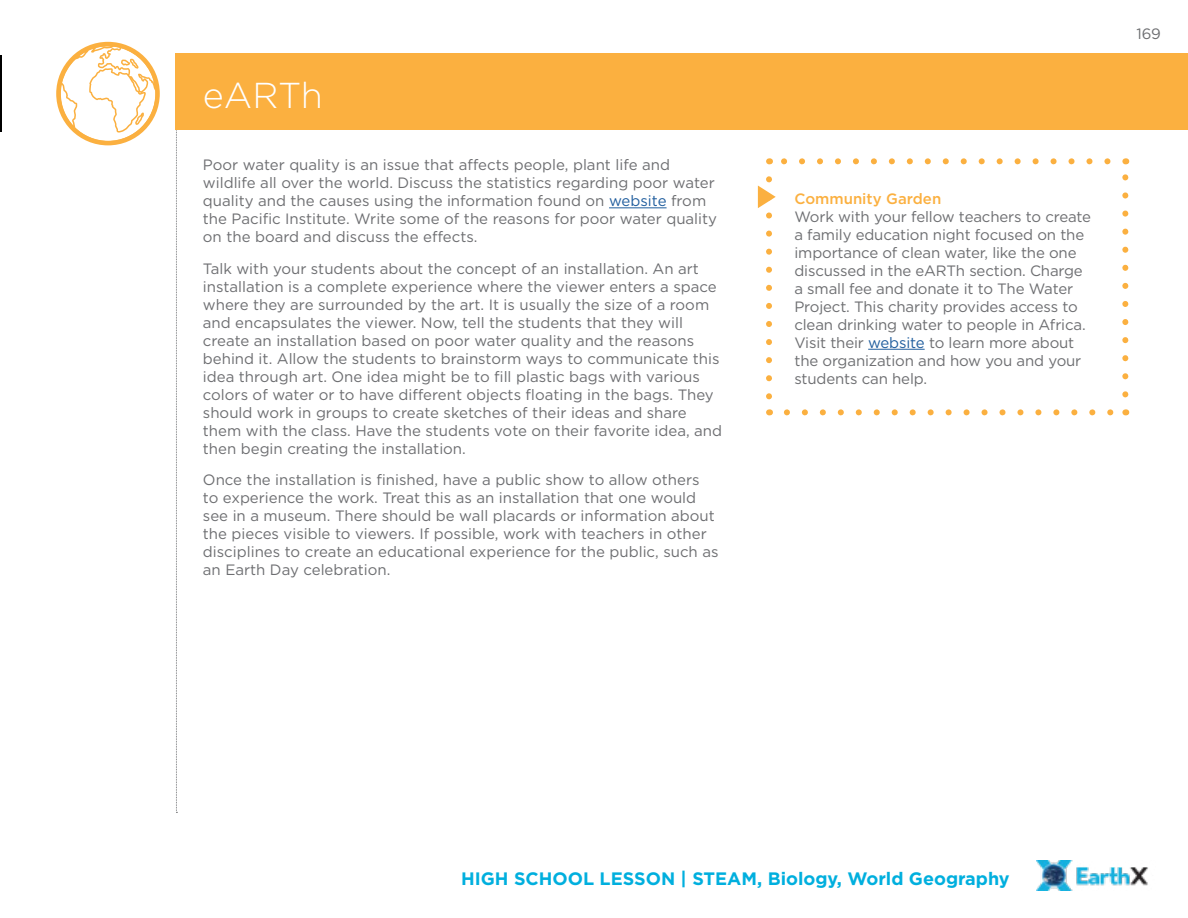
<style>
.page{position:relative;width:1188px;height:918px;background:#fff}
.page>*{position:absolute;margin:0;border:0;box-sizing:border-box;transform-origin:0 0}
.t1{font:300 36px "Gotham";letter-spacing:-.005em;color:#fff}
.t2{font:700 18px "Gotham";color:#00afde}
.t3{font:15px/18px "Gotham";color:#6d6e71}
.t4{font:500 15px "Gotham";color:#fbb040}
.s1{color:#215e9e}
</style>
<div class="page">
<img style="left:1037px;top:860px;width:111px;height:31px">
<hr style="left:0;top:56px;width:2px;height:76px;background:#000">
<hr style="left:868px;top:349px;width:57px;height:1px;background:#215e9e">
<svg style="left:176px;top:130px;width:1px;height:683px"></svg>
<div style="left:176px;top:54px;width:1012px;height:76px;background:#fbb040"></div>
<svg style="left:58px;top:44px;width:100px;height:99px"></svg>
<svg style="left:758px;top:179px;width:18px;height:221px"></svg>
<svg style="left:787px;top:409px;width:327px;height:6px"></svg>
<svg style="left:1122px;top:174px;width:6px;height:220px"></svg>
<svg style="left:781px;top:158px;width:327px;height:6px"></svg>
<hr style="left:609px;top:207px;width:58px;height:1px;background:#215e9e">
<h1 class="t1" style="left:203px;top:72px;width:121px">eARTh</h1>
<p class="t3" style="left:203px;top:156px;width:516px">Poor water quality is an issue that affects people, plant life and wildlife all over the world. Discuss the statistics regarding poor water quality and the causes using the information found on <span class="s1">website</span> from the Pacific Institute. Write some of the reasons for poor water quality on the board and discuss the effects.</p>
<p class="t3" style="left:203px;top:259px;width:521px">Talk with your students about the concept of an installation. An art installation is a complete experience where the viewer enters a space where they are surrounded by the art. It is usually the size of a room and encapsulates the viewer. Now, tell the students that they will create an installation based on poor water quality and the reasons behind it. Allow the students to brainstorm ways to communicate this idea through art. One idea might be to fill plastic bags with various colors of water or to have different objects floating in the bags. They should work in groups to create sketches of their ideas and share them with the class. Have the students vote on their favorite idea, and then begin creating the installation.</p>
<p class="t3" style="left:203px;top:471px;width:517px">Once the installation is finished, have a public show to allow others to experience the work. Treat this as an installation that one would see in a museum. There should be wall placards or information about the pieces visible to viewers. If possible, work with teachers in other disciplines to create an educational experience for the public, such as an Earth Day celebration.</p>
<p class="t3" style="left:1136px;top:24px;width:26px">169</p>
<p class="t4" style="left:794px;top:189px;width:148px">Community Garden</p>
<p class="t3" style="left:794px;top:207px;width:298px">Work with your fellow teachers to create a family education night focused on the importance of clean water, like the one discussed in the eARTh section. Charge a small fee and donate it to The Water Project. This charity provides access to clean drinking water to people in Africa.<br>Visit their <span class="s1">website</span> to learn more about the organization and how you and your students can help.</p>
<p class="t2" style="left:461px;top:866px;width:550px">HIGH SCHOOL LESSON | STEAM, Biology, World Geography</p>
</div>
